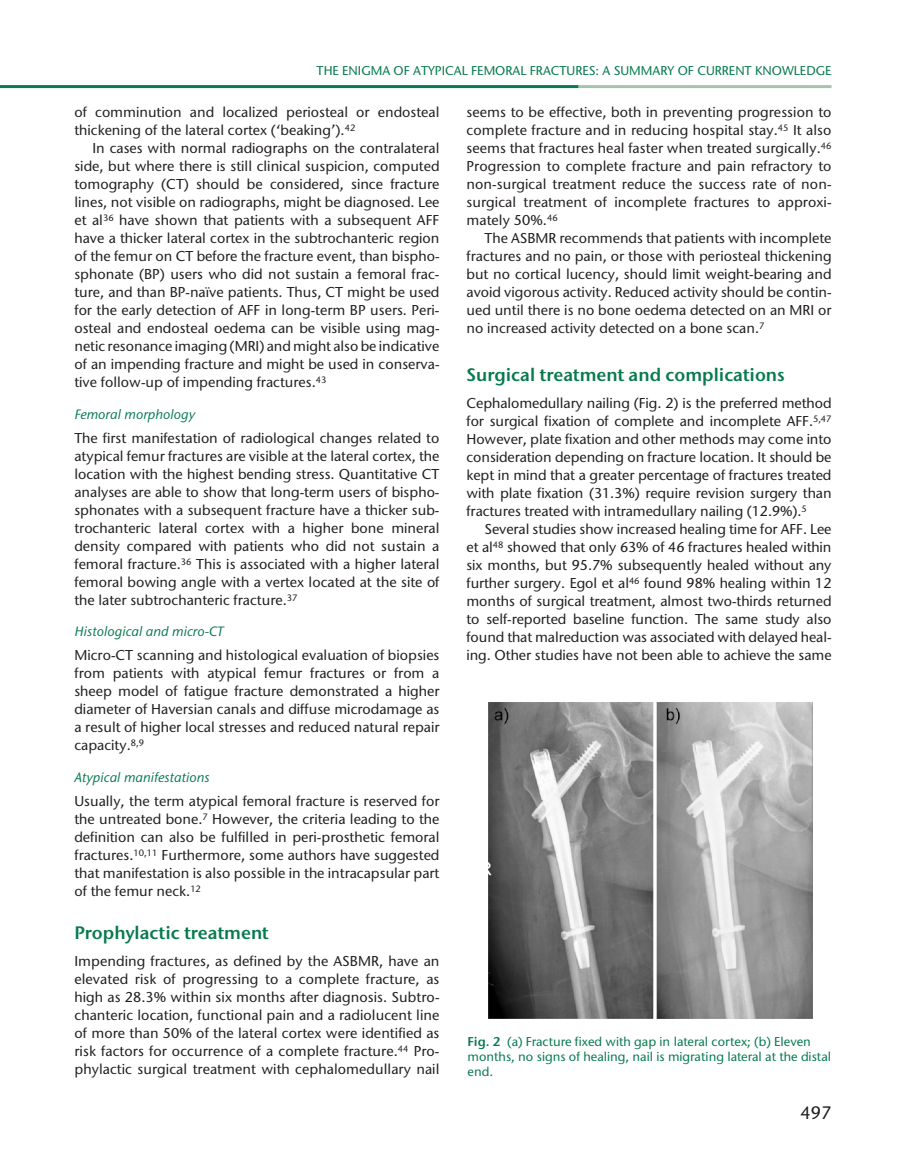
<style>
.page{position:relative;width:906px;height:1170px;background:#fff}
.page>*{position:absolute;margin:0;border:0;box-sizing:border-box;transform-origin:0 0}
.t1{font:600 18px "Stone Sans ITC Pro";color:#077a4e}
.t2{font:500 18px "Stone Sans ITC Pro";color:#231f20}
.t3{font:500 14.25px/18px "Stone Sans ITC Pro";color:#231f20;text-align:justify}
.t4{font:italic 500 13.5px "Stone Sans ITC Pro";color:#077a4e}
.t5{font:500 12.75px/15px "Stone Sans ITC Pro";color:#077a4e}
.s1{font-weight:600}
</style>
<div class="page">
<hr style="left:578px;top:85px;width:253px;height:3px;background:#a9c1b0">
<hr style="left:0;top:85px;width:578px;height:3px;background:#077a4e">
<img style="left:488px;top:702px;width:324px;height:316px">
<p class="t5" style="left:316px;top:63px;width:133px">The enigma of atypical</p>
<p class="t5" style="left:471px;top:63px;width:9px">femoral</p>
<p class="t5" style="left:530px;top:63px;width:9px">fract</p>
<p class="t5" style="left:566px;top:63px;width:73px">ures: a summar</p>
<p class="t5" style="left:667px;top:63px;width:114px">y of current knowled</p>
<p class="t5" style="left:815px;top:63px;width:16px">ge</p>
<p class="t3" style="left:74px;top:103px;width:366px">of comminution and localized periosteal or endosteal thickening of the lateral cortex (‘beaking’).<sup>42</sup></p>
<p class="t3" style="left:74px;top:139px;width:366px;text-indent:18px">In cases with normal radiographs on the contralateral side, but where there is still clinical suspicion, computed tomography (CT) should be considered, since fracture lines, not visible on radiographs, might be diagnosed. Lee et al<sup>36</sup> have shown that patients with a subsequent AFF have a thicker lateral cortex in the subtrochanteric region of the femur on CT before the fracture event, than bispho&shy;sphonate (BP) users who did not sustain a femoral frac&shy;ture, and than BP-naïve patients. Thus, CT might be used for the early detection of AFF in long-term BP users. Peri&shy;osteal and endosteal oedema can be visible using mag&shy;netic resonance imaging (MRI) and might also be indicative of an impending fracture and might be used in conserva&shy;tive follow-up of impending fractures.<sup>43</sup></p>
<p class="t4" style="left:74px;top:405px;width:122px">Femoral morphology</p>
<p class="t3" style="left:74px;top:428px;width:366px">The first manifestation of radiological changes related to atypical femur fractures are visible at the lateral cortex, the location with the highest bending stress. Quantitative CT analyses are able to show that long-term users of bispho&shy;sphonates with a subsequent fracture have a thicker sub&shy;trochanteric lateral cortex with a higher bone mineral density compared with patients who did not sustain a femoral fracture.<sup>36</sup> This is associated with a higher lateral femoral bowing angle with a vertex located at the site of the later subtrochanteric fracture.<sup>37</sup></p>
<p class="t4" style="left:74px;top:623px;width:150px">Histological and micro-CT</p>
<p class="t3" style="left:74px;top:646px;width:366px">Micro-CT scanning and histological evaluation of biopsies from patients with atypical femur fractures or from a sheep model of fatigue fracture demonstrated a higher diameter of Haversian canals and diffuse microdamage as a result of higher local stresses and reduced natural repair capacity.<sup>8,9</sup></p>
<p class="t4" style="left:74px;top:768px;width:137px">Atypical manifestations</p>
<p class="t3" style="left:74px;top:791px;width:366px">Usually, the term atypical femoral fracture is reserved for the untreated bone.<sup>7</sup> However, the criteria leading to the definition can also be fulfilled in peri-prosthetic femoral fractures.<sup>10,11</sup> Furthermore, some authors have suggested that manifestation is also possible in the intracapsular part of the femur neck.<sup>12</sup></p>
<p class="t1" style="left:74px;top:920px;width:196px">Prophylactic treatment</p>
<p class="t3" style="left:74px;top:951px;width:366px">Impending fractures, as defined by the ASBMR, have an elevated risk of progressing to a complete fracture, as high as 28.3% within six months after diagnosis. Subtro&shy;chanteric location, functional pain and a radiolucent line of more than 50% of the lateral cortex were identified as risk factors for occurrence of a complete fracture.<sup>44</sup> Pro&shy;phylactic surgical treatment with cephalomedullary nail</p>
<p class="t3" style="left:466px;top:103px;width:366px">seems to be effective, both in preventing progression to complete fracture and in reducing hospital stay.<sup>45</sup> It also seems that fractures heal faster when treated surgically.<sup>46<br></sup>Progression to complete fracture and pain refractory to non-surgical treatment reduce the success rate of non&shy;surgical treatment of incomplete fractures to approxi&shy;mately 50%.<sup>46</sup></p>
<p class="t3" style="left:466px;top:229px;width:366px;text-indent:18px">The ASBMR recommends that patients with incomplete fractures and no pain, or those with periosteal thickening but no cortical lucency, should limit weight-bearing and avoid vigorous activity. Reduced activity should be contin&shy;ued until there is no bone oedema detected on an MRI or no increased activity detected on a bone scan.<sup>7</sup></p>
<p class="t1" style="left:466px;top:363px;width:320px">Surgical treatment and complications</p>
<p class="t3" style="left:466px;top:394px;width:366px">Cephalomedullary nailing (Fig. 2) is the preferred method for surgical fixation of complete and incomplete AFF.<sup>5,47<br></sup>However, plate fixation and other methods may come into consideration depending on fracture location. It should be kept in mind that a greater percentage of fractures treated with plate fixation (31.3%) require revision surgery than fractures treated with intramedullary nailing (12.9%).<sup>5</sup></p>
<p class="t3" style="left:466px;top:520px;width:366px;text-indent:18px">Several studies show increased healing time for AFF. Lee et al<sup>48</sup> showed that only 63% of 46 fractures healed within six months, but 95.7% subsequently healed without any further surgery. Egol et al<sup>46</sup> found 98% healing within 12 months of surgical treatment, almost two-thirds returned to self-reported baseline function. The same study also found that malreduction was associated with delayed heal&shy;ing. Other studies have not been able to achieve the same</p>
<p class="t5" style="left:467px;top:1033px;width:365px"><span class="s1">Fig. 2</span> (a) Fracture fixed with gap in lateral cortex; (b) Eleven months, no signs of healing, nail is migrating lateral at the distal end.</p>
<p class="t2" style="left:800px;top:1101px;width:32px">497</p>
</div>
